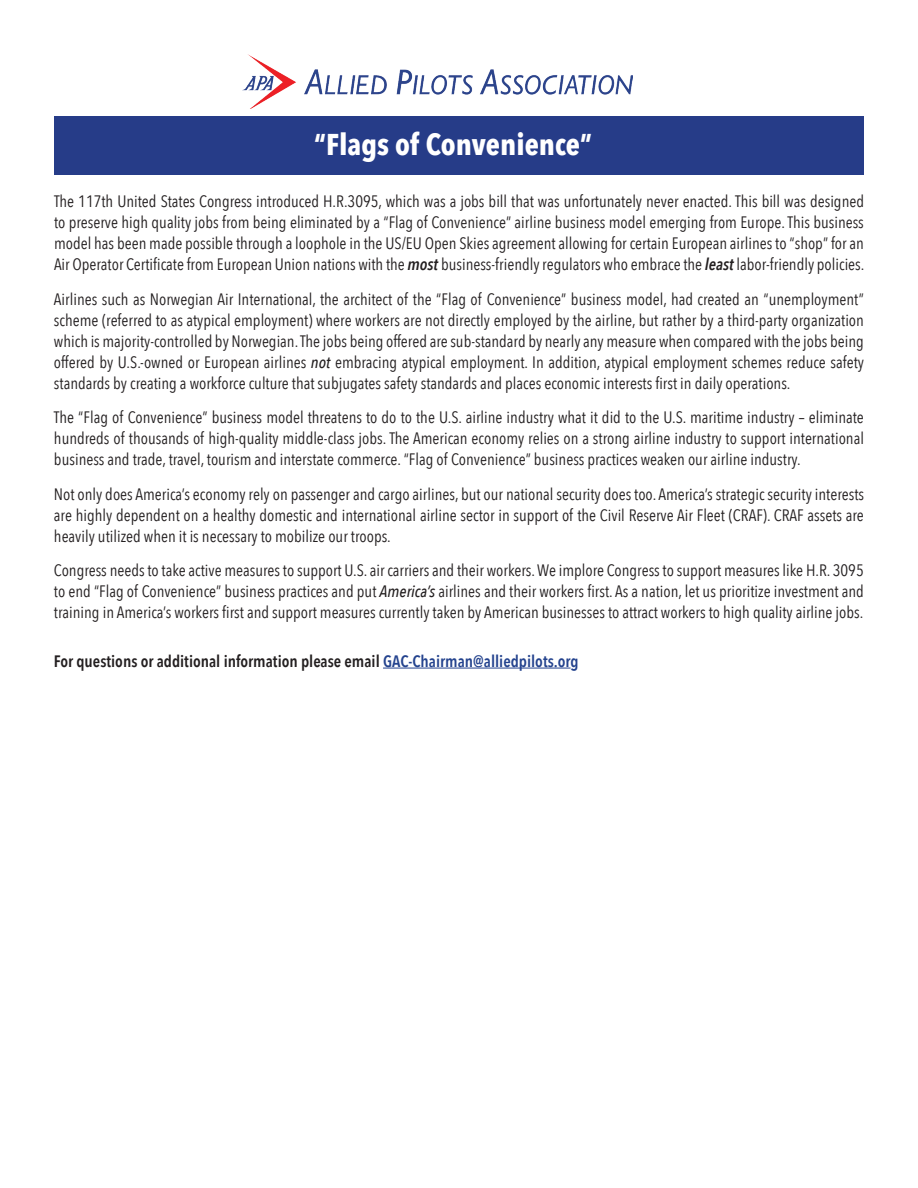
<style>
.page{position:relative;width:918px;height:1188px;background:#fff}
.page>*{position:absolute;margin:0;border:0;box-sizing:border-box;transform-origin:0 0}
.t1{font:700 30px "Avenir Next Condensed";color:#fff}
.t2{font:16.5px/21px "Avenir Next Condensed";color:#231f20;text-align:justify}
.t3{font:600 16.5px "Avenir Next Condensed";color:#231f20}
.s1{font-weight:600;font-style:italic}
.s2{font-weight:500;font-style:italic}
.s3{color:#24438e}
</style>
<div class="page">
<hr style="left:383px;top:668px;width:188px;height:1px;background:#24438e">
<div style="left:54px;top:116px;width:810px;height:59px;background:#263c88"></div>
<img style="left:243px;top:54px;width:390px;height:54px">
<h1 class="t1" style="left:314px;top:126px;width:279px">“Flags of Convenience”</h1>
<p class="t2" style="left:54px;top:190px;width:812px">The 117th United States Congress introduced H.R.3095, which was a jobs bill that was unfortunately never enacted. This bill was designed to preserve high quality jobs from being eliminated by a “Flag of Convenience” airline business model emerging from Europe. This business model has been made possible through a loophole in the US/EU Open Skies agreement allowing for certain European airlines to “shop” for an Air Operator Certificate from European Union nations with the <span class="s1">most</span> business-friendly regulators who embrace the <span class="s1">least</span> labor-friendly policies.</p>
<p class="t2" style="left:54px;top:288px;width:812px">Airlines such as Norwegian Air International, the architect of the “Flag of Convenience” business model, had created an “unemployment” scheme (referred to as atypical employment) where workers are not directly employed by the airline, but rather by a third-party organization which is majority-controlled by Norwegian. The jobs being offered are sub-standard by nearly any measure when compared with the jobs being offered by U.S.-owned or European airlines <span class="s2">not</span> embracing atypical employment. In addition, atypical employment schemes reduce safety standards by creating a workforce culture that subjugates safety standards and places economic interests first in daily operations.</p>
<p class="t2" style="left:54px;top:406px;width:812px">The “Flag of Convenience” business model threatens to do to the U.S. airline industry what it did to the U.S. maritime industry – eliminate hundreds of thousands of high-quality middle-class jobs. The American economy relies on a strong airline industry to support international business and trade, travel, tourism and interstate commerce. “Flag of Convenience” business practices weaken our airline industry.</p>
<p class="t2" style="left:54px;top:483px;width:812px">Not only does America’s economy rely on passenger and cargo airlines, but our national security does too. America’s strategic security interests are highly dependent on a healthy domestic and international airline sector in support of the Civil Reserve Air Fleet (CRAF). CRAF assets are heavily utilized when it is necessary to mobilize our troops.</p>
<p class="t2" style="left:54px;top:559px;width:812px">Congress needs to take active measures to support U.S. air carriers and their workers. We implore Congress to support measures like H.R. 3095 to end “Flag of Convenience” business practices and put <span class="s2">America’s</span> airlines and their workers first. As a nation, let us prioritize investment and training in America’s workers first and support measures currently taken by American businesses to attract workers to high quality airline jobs.</p>
<p class="t3" style="left:54px;top:647px;width:526px">For questions or additional information please email <span class="s3">GAC-Chairman@alliedpilots.org</span></p>
</div>
